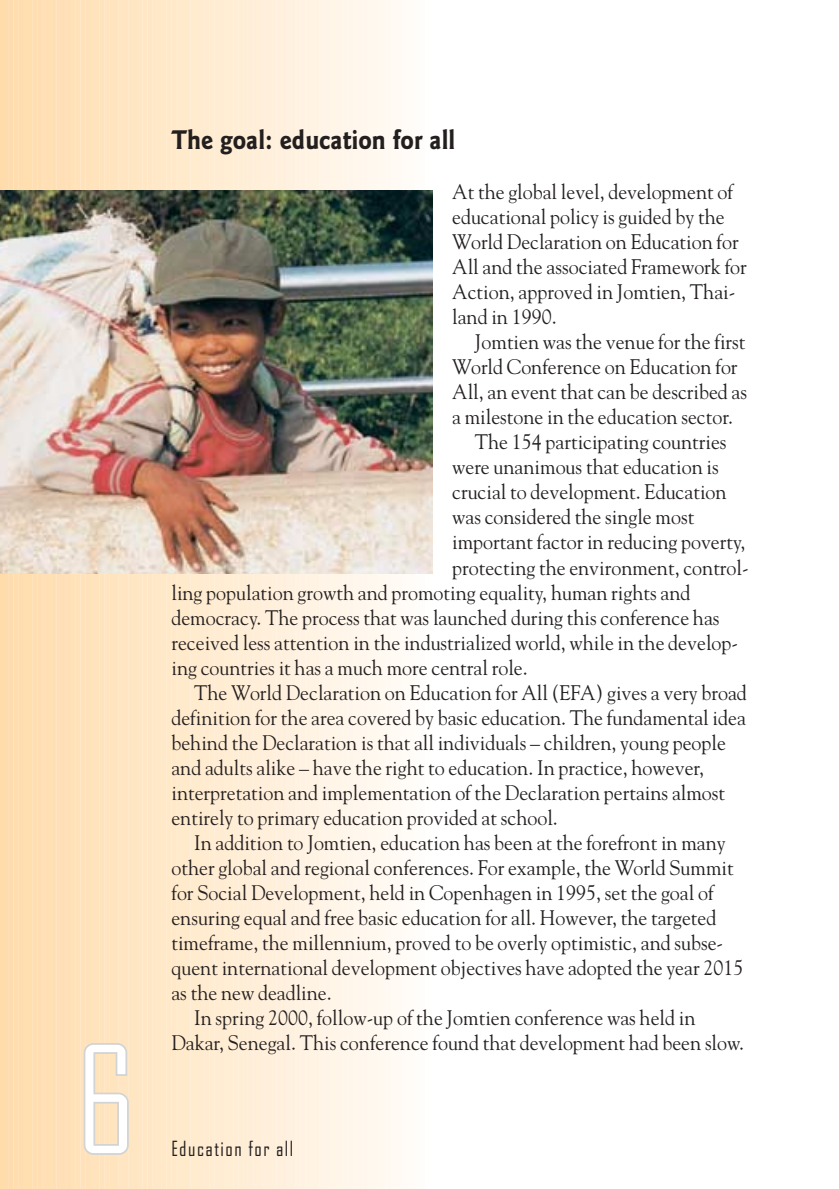
<style>
.page{position:relative;width:839px;height:1189px;background:#fff}
.page>*{position:absolute;margin:0;border:0;box-sizing:border-box;transform-origin:0 0}
.t1{font:144px "Bureau Agency";color:#fff}
.t2{font:700 28px "Goudy Sans";color:#231f1f;scale:.9 1}
.t3{font:21px/25px "Goudy";color:#231f1f;scale:.95 1}
.t4{font:20px "Bureau Agency";letter-spacing:.085em;color:#231f1f;scale:.95 1}
</style>
<div class="page">
<img style="left:0;top:0;width:433px;height:1189px">
<h1 class="t1" style="left:76px;top:1044px;width:61px">6</h1>
<h2 class="t2" style="left:171px;top:129px;width:317px">The goal: education for all</h2>
<p class="t3" style="left:452px;top:181px;width:312px">At the global level, development of educational policy is guided by the<br>World Declaration on Education for<br>All and the associated Framework for<br>Action, approved in Jomtien, Thai&shy;land in 1990.</p>
<p class="t3" style="left:475px;top:331px;width:286px">Jomtien was the venue for the first</p>
<p class="t3" style="left:452px;top:356px;width:302px">World Conference on Education for</p>
<p class="t3" style="left:452px;top:381px;width:312px">All, an event that can be described as</p>
<p class="t3" style="left:452px;top:406px;width:297px">a milestone in the education sector.</p>
<p class="t3" style="left:475px;top:431px;width:266px">The 154 participating countries</p>
<p class="t3" style="left:452px;top:456px;width:282px">were unanimous that education is</p>
<p class="t3" style="left:452px;top:481px;width:290px">crucial to development. Education</p>
<p class="t3" style="left:452px;top:506px;width:256px">was considered the single most</p>
<p class="t3" style="left:452px;top:531px;width:310px">important factor in reducing poverty,</p>
<p class="t3" style="left:452px;top:556px;width:314px">protecting the environment, control-</p>
<p class="t3" style="left:171px;top:581px;width:548px">ling population growth and promoting equality, human rights and</p>
<p class="t3" style="left:171px;top:606px;width:578px">democracy. The process that was launched during this conference has</p>
<p class="t3" style="left:171px;top:631px;width:598px">received less attention in the industrialized world, while in the develop-</p>
<p class="t3" style="left:171px;top:656px;width:376px">ing countries it has a much more central role.</p>
<p class="t3" style="left:194px;top:681px;width:583px">The World Declaration on Education for All (EFA) gives a very broad</p>
<p class="t3" style="left:171px;top:706px;width:606px">definition for the area covered by basic education. The fundamental idea</p>
<p class="t3" style="left:171px;top:731px;width:585px">behind the Declaration is that all individuals – children, young people</p>
<p class="t3" style="left:171px;top:756px;width:562px">and adults alike – have the right to education. In practice, however,</p>
<p class="t3" style="left:171px;top:781px;width:584px">interpretation and implementation of the Declaration pertains almost</p>
<p class="t3" style="left:171px;top:806px;width:408px">entirely to primary education provided at school.</p>
<p class="t3" style="left:194px;top:831px;width:561px">In addition to Jomtien, education has been at the forefront in many</p>
<p class="t3" style="left:171px;top:856px;width:593px">other global and regional conferences. For example, the World Summit</p>
<p class="t3" style="left:171px;top:881px;width:572px">for Social Development, held in Copenhagen in 1995, set the goal of</p>
<p class="t3" style="left:171px;top:906px;width:575px">ensuring equal and free basic education for all. However, the targeted</p>
<p class="t3" style="left:171px;top:931px;width:582px">timeframe, the millennium, proved to be overly optimistic, and subse-</p>
<p class="t3" style="left:171px;top:956px;width:603px">quent international development objectives have adopted the year 2015</p>
<p class="t3" style="left:171px;top:981px;width:170px">as the new deadline.</p>
<p class="t3" style="left:194px;top:1006px;width:529px">In spring 2000, follow-up of the Jomtien conference was held in</p>
<p class="t3" style="left:171px;top:1031px;width:604px">Dakar, Senegal. This conference found that development had been slow.</p>
<p class="t4" style="left:171px;top:1140px;width:130px">Education for all</p>
</div>
